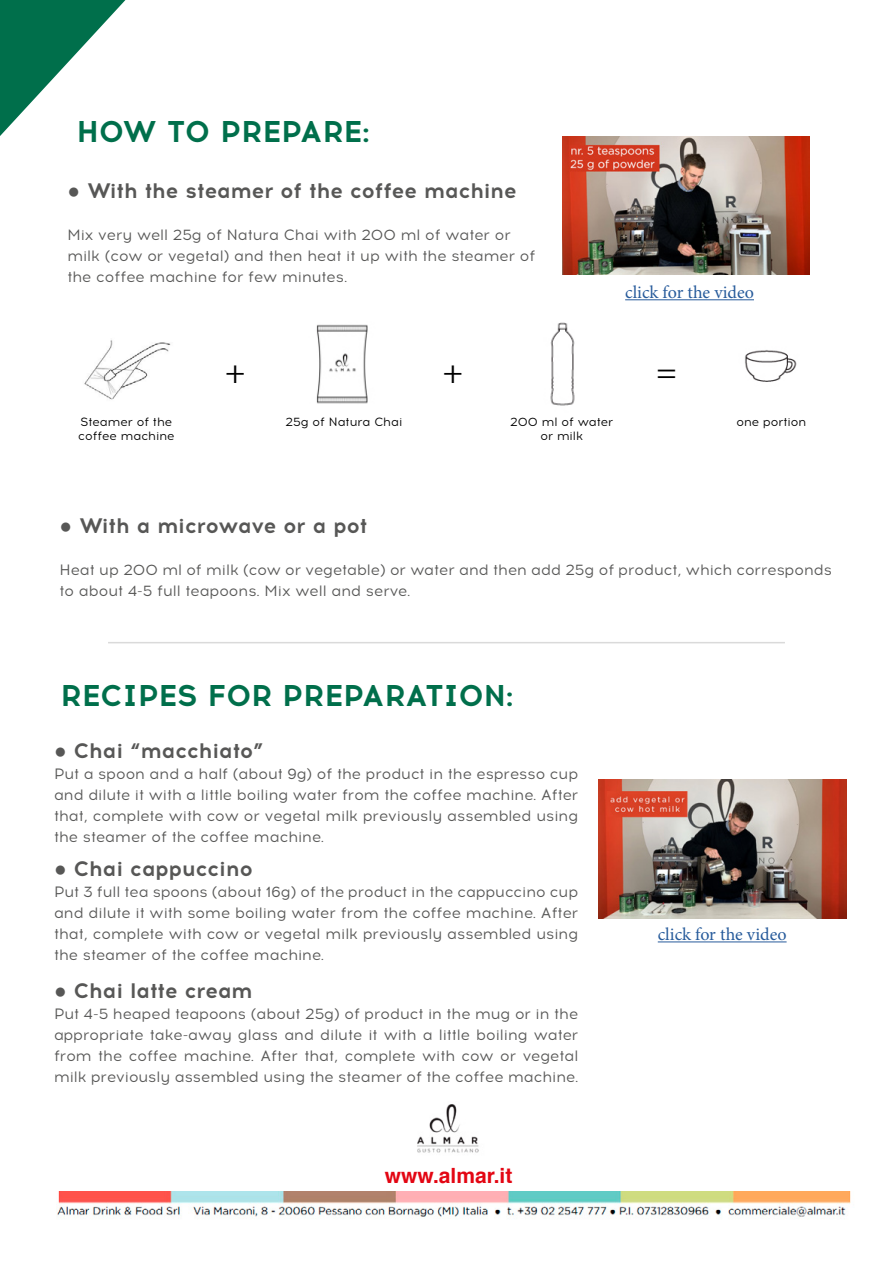
<style>
.page{position:relative;width:893px;height:1263px;background:#fff}
.page>*{position:absolute;margin:0;border:0;box-sizing:border-box;transform-origin:0 0}
.t1{font:36px "Minion Pro";color:#000}
.t2{font:700 30px "Acrom";color:#006f4b}
.t3{font:700 21px "Acrom";color:#575756}
.t4{font:700 21px "Helvetica";color:#e30613}
.t5{font:18px "Minion Pro";color:#275b9b}
.t6{font:15px/21px "Acrom";color:#575756;text-align:justify}
.t7{font:12px/14.4px "Acrom";color:#000}
.s1{font-family:"Helvetica"}
</style>
<div class="page">
<img style="left:57px;top:1192px;width:794px;height:27px">
<img style="left:417px;top:1104px;width:62px;height:49px">
<svg style="left:0;top:0;width:125px;height:136px"></svg>
<img style="left:84px;top:340px;width:87px;height:60px">
<img style="left:316px;top:324px;width:52px;height:80px">
<img style="left:550px;top:322px;width:25px;height:84px">
<img style="left:745px;top:350px;width:52px;height:32px">
<hr style="left:108px;top:642px;width:677px;height:1px;background:#dadada">
<img style="left:562px;top:136px;width:247px;height:139px">
<hr style="left:625px;top:299px;width:129px;height:1px;background:#275b9b">
<img style="left:598px;top:779px;width:248px;height:140px">
<hr style="left:658px;top:941px;width:129px;height:1px;background:#275b9b">
<h2 class="t2" style="left:77px;top:110px;width:295px">HOW TO PREPARE:</h2>
<h3 class="t3" style="left:67px;top:176px;width:451px"><span class="s1">●</span> With the steamer of the coffee machine</h3>
<p class="t6" style="left:67px;top:225px;width:470px;text-align:left">Mix very well 25g of Natura Chai with 200 ml of water or milk (cow or vegetal) and then heat it up with the steamer of the coffee machine for few minutes.</p>
<p class="t5" style="left:625px;top:280px;width:130px">click for the video</p>
<h1 class="t1" style="left:225px;top:347px;width:22px">+</h1>
<h1 class="t1" style="left:442px;top:347px;width:22px">+</h1>
<h1 class="t1" style="left:656px;top:347px;width:22px">=</h1>
<p class="t7" style="left:78px;top:415px;width:98px">Steamer of the coffee machine</p>
<p class="t7" style="left:286px;top:415px;width:118px">25g of Natura Chai</p>
<p class="t7" style="left:510px;top:415px;width:104px;text-align:center">200 ml of water or milk</p>
<p class="t7" style="left:736px;top:415px;width:72px">one portion</p>
<h3 class="t3" style="left:60px;top:511px;width:309px"><span class="s1">●</span> With a microwave or a pot</h3>
<p class="t6" style="left:60px;top:560px;width:774px">Heat up 200 ml of milk (cow or vegetable) or water and then add 25g of product, which corresponds to about 4-5 full teapoons. Mix well and serve.</p>
<h2 class="t2" style="left:61px;top:674px;width:455px">RECIPES FOR PREPARATION:</h2>
<h3 class="t3" style="left:54px;top:736px;width:211px"><span class="s1">●</span> Chai “macchiato”</h3>
<p class="t6" style="left:54px;top:764px;width:526px">Put a spoon and a half (about 9g) of the product in the espresso cup and dilute it with a little boiling water from the coffee machine. After that, complete with cow or vegetal milk previously assembled using the steamer of the coffee machine.</p>
<h3 class="t3" style="left:54px;top:854px;width:200px"><span class="s1">●</span> Chai cappuccino</h3>
<p class="t6" style="left:54px;top:882px;width:526px">Put 3 full tea spoons (about 16g) of the product in the cappuccino cup and dilute it with some boiling water from the coffee machine. After that, complete with cow or vegetal milk previously assembled using the steamer of the coffee machine.</p>
<h3 class="t3" style="left:54px;top:976px;width:200px"><span class="s1">●</span> Chai latte cream</h3>
<p class="t6" style="left:54px;top:1004px;width:526px">Put 4-5 heaped teapoons (about 25g) of product in the mug or in the appropriate take-away glass and dilute it with a little boiling water from the coffee machine. After that, complete with cow or vegetal milk previously assembled using the steamer of the coffee machine.</p>
<h3 class="t4" style="left:385px;top:1159px;width:129px">www.almar.it</h3>
<p class="t5" style="left:658px;top:922px;width:130px">click for the video</p>
</div>
